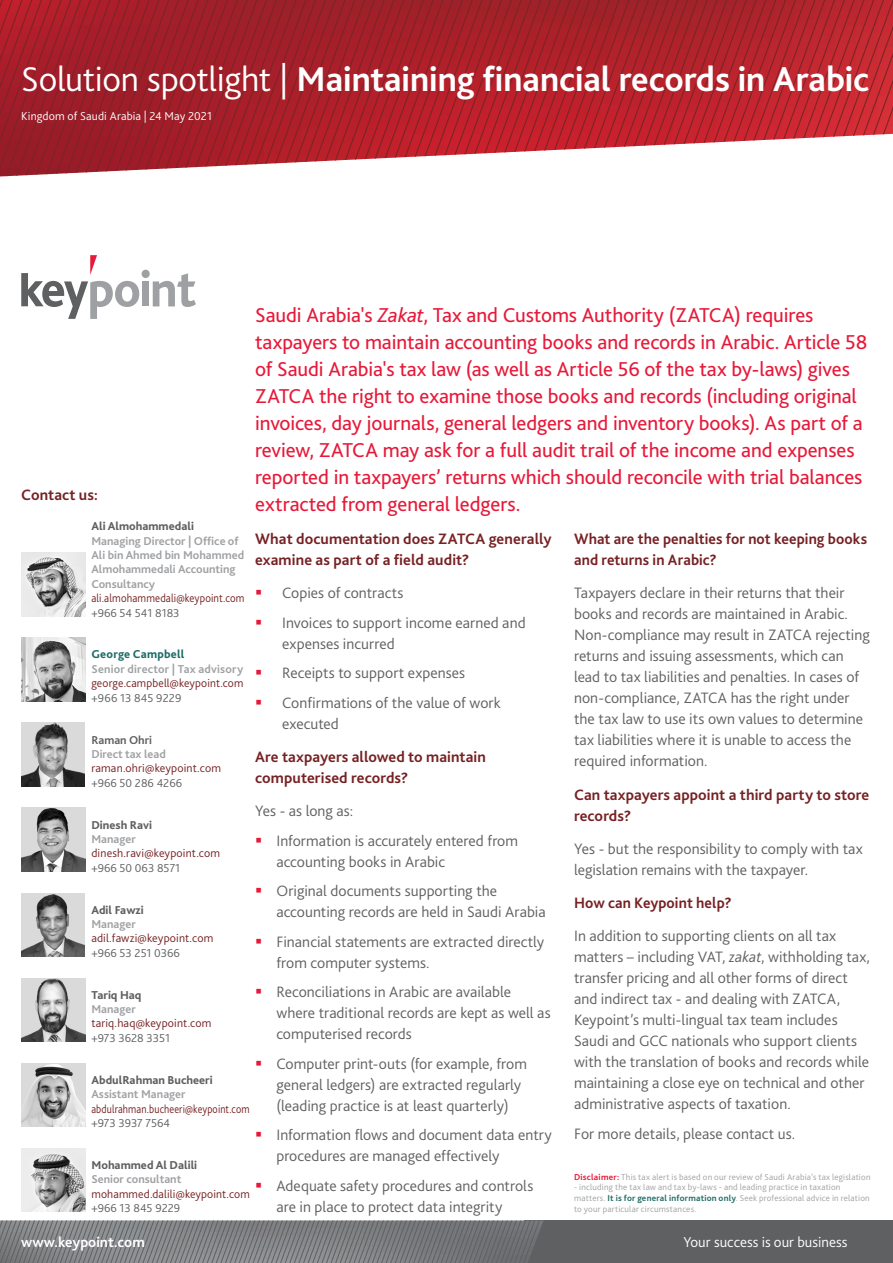
<style>
.page{position:relative;width:893px;height:1263px;background:#fff}
.page>*{position:absolute;margin:0;border:0;box-sizing:border-box;transform-origin:0 0}
.t1{font:700 36px "Bliss 2";color:#fff}
.t2{font:21px/27px "Bliss 2";letter-spacing:-.005em;color:#e71939}
.t3{font:300 15.75px/21px "Bliss 2";color:#5f6062}
.t4{font:700 15.75px/21px "Bliss 2";letter-spacing:.005em;color:#762123}
.t5{font:300 15px "Bliss 2";color:#fff}
.t6{font:700 15px "Bliss 2";color:#fff}
.t7{font:700 12px/14.4px "Bliss 2";color:#9fa1a4}
.t8{font:300 12px "Bliss 2";letter-spacing:.01em;color:#762123}
.t9{font:300 12px "Bliss 2";color:#5f6062}
.t10{font:800 12px "Bliss 2";color:#5f6062}
.t11{font:300 12px "Bliss 2";letter-spacing:.01em;color:#762123;scale:.85 1}
.t12{font:300 12px "Bliss 2";letter-spacing:.01em;color:#fff}
.t13{font:300 12px "Bliss 2";letter-spacing:.01em;color:#762123;scale:.9 1}
.t14{font:800 12px "Bliss 2";letter-spacing:.015em;color:#1e6c68}
.t15{font:300 12px "Bliss 2";letter-spacing:.02em;color:#5f6062}
.t16{font:700 12px "Bliss 2";color:#5f6062}
.t17{font:300 9px/10.8px "Bliss 2";letter-spacing:.02em;color:#9fa1a4}
.s1{font-weight:300}
.s2{font-style:italic}
.s3{font-weight:700;color:#e71939}
.s4{font-weight:700;color:#1e6c68}
</style>
<div class="page">
<svg style="left:0;top:0;width:893px;height:176px;background:#b43b43"></svg>
<div style="left:142px;top:270px;width:8px;height:8px;background:#9ea0a3;border-radius:50%"></div>
<div style="left:142px;top:281px;width:7px;height:25px;background:#9ea0a3"></div>
<svg style="left:153px;top:273px;width:43px;height:34px"></svg>
<svg style="left:21px;top:255px;width:118px;height:64px"></svg>
<div style="left:525px;top:1220px;width:368px;height:43px;background:#5f6062"></div>
<svg style="left:0;top:1220px;width:543px;height:43px;background:#7b7d7f"></svg>
<img style="left:21px;top:723px;width:64px;height:64px">
<img style="left:21px;top:978px;width:64px;height:64px">
<img style="left:21px;top:1063px;width:64px;height:64px">
<img style="left:21px;top:553px;width:64px;height:64px">
<img style="left:21px;top:1148px;width:64px;height:64px">
<img style="left:21px;top:808px;width:64px;height:64px">
<img style="left:21px;top:893px;width:64px;height:64px">
<img style="left:21px;top:638px;width:64px;height:64px">
<p class="t1" style="left:21px;top:57px;width:849px"><span class="s1">Solution spotlight |</span> Maintaining financial records in Arabic</p>
<p class="t12" style="left:21px;top:109px;width:192px">Kingdom of Saudi Arabia | 24 May 2021</p>
<p class="t4" style="left:21px;top:484px;width:78px">Contact us:</p>
<p class="t2" style="left:255px;top:301px;width:614px">Saudi Arabia's <span class="s2">Zakat</span>, Tax and Customs Authority (ZATCA) requires taxpayers to maintain accounting books and records in Arabic. Article 58 of Saudi Arabia's tax law (as well as Article 56 of the tax by-laws) gives ZATCA the right to examine those books and records (including original invoices, day journals, general ledgers and inventory books). As part of a review, ZATCA may ask for a full audit trail of the income and expenses reported in taxpayers’ returns which should reconcile with trial balances extracted from general ledgers.</p>
<p class="t10" style="left:91px;top:519px;width:104px">Ali Almohammedali</p>
<p class="t7" style="left:91px;top:533px;width:154px">Managing Director | Office of<br>Ali bin Ahmed bin Mohammed<br>Almohammedali Accounting<br>Consultancy</p>
<p class="t13" style="left:91px;top:591px;width:172px">ali.almohammedali@keypoint.com</p>
<p class="t9" style="left:91px;top:605px;width:90px">+966 54 541 8183</p>
<p class="t14" style="left:91px;top:647px;width:94px">George Campbell</p>
<p class="t7" style="left:91px;top:662px;width:153px">Senior director | Tax advisory</p>
<p class="t8" style="left:91px;top:676px;width:154px">george.campbell@keypoint.com</p>
<p class="t15" style="left:91px;top:690px;width:92px">+966 13 845 9229</p>
<p class="t16" style="left:91px;top:732px;width:62px">Raman Ohri</p>
<p class="t7" style="left:91px;top:747px;width:76px">Direct tax lead</p>
<p class="t8" style="left:91px;top:761px;width:131px">raman.ohri@keypoint.com</p>
<p class="t9" style="left:91px;top:775px;width:92px">+966 50 286 4266</p>
<p class="t4" style="left:255px;top:528px;width:298px">What documentation does ZATCA generally examine as part of a field audit?</p>
<p class="t3" style="left:282px;top:583px;width:123px">Copies of contracts</p>
<p class="t3" style="left:282px;top:612px;width:245px">Invoices to support income earned and expenses incurred</p>
<p class="t3" style="left:282px;top:663px;width:185px">Receipts to support expenses</p>
<p class="t3" style="left:282px;top:692px;width:220px">Confirmations of the value of work executed</p>
<p class="t4" style="left:255px;top:746px;width:232px">Are taxpayers allowed to maintain computerised records?</p>
<p class="t3" style="left:255px;top:801px;width:100px">Yes - as long as:</p>
<p class="t3" style="left:276px;top:830px;width:243px">Information is accurately entered from accounting books in Arabic</p>
<p class="t3" style="left:276px;top:881px;width:271px">Original documents supporting the accounting records are held in Saudi Arabia</p>
<p class="t3" style="left:276px;top:931px;width:269px">Financial statements are extracted directly from computer systems.</p>
<p class="t3" style="left:276px;top:982px;width:276px">Reconciliations in Arabic are available where traditional records are kept as well as computerised records</p>
<p class="t3" style="left:276px;top:1053px;width:252px">Computer print-outs (for example, from general ledgers) are extracted regularly (leading practice is at least quarterly)</p>
<p class="t3" style="left:276px;top:1125px;width:277px">Information flows and document data entry procedures are managed effectively</p>
<p class="t3" style="left:276px;top:1175px;width:258px">Adequate safety procedures and controls are in place to protect data integrity</p>
<p class="t10" style="left:91px;top:817px;width:62px">Dinesh Ravi</p>
<p class="t7" style="left:91px;top:832px;width:46px">Manager</p>
<p class="t8" style="left:91px;top:846px;width:130px">dinesh.ravi@keypoint.com</p>
<p class="t9" style="left:91px;top:860px;width:90px">+966 50 063 8571</p>
<p class="t10" style="left:91px;top:902px;width:54px">Adil Fawzi</p>
<p class="t7" style="left:91px;top:917px;width:46px">Manager</p>
<p class="t8" style="left:91px;top:931px;width:123px">adil.fawzi@keypoint.com</p>
<p class="t9" style="left:91px;top:945px;width:90px">+966 53 251 0366</p>
<p class="t10" style="left:91px;top:987px;width:51px">Tariq Haq</p>
<p class="t7" style="left:91px;top:1002px;width:46px">Manager</p>
<p class="t8" style="left:91px;top:1016px;width:122px">tariq.haq@keypoint.com</p>
<p class="t9" style="left:91px;top:1030px;width:80px">+973 3628 3351</p>
<p class="t10" style="left:91px;top:1072px;width:123px">AbdulRahman Bucheeri</p>
<p class="t7" style="left:91px;top:1087px;width:96px">Assistant Manager</p>
<p class="t11" style="left:91px;top:1101px;width:188px">abdulrahman.bucheeri@keypoint.com</p>
<p class="t9" style="left:91px;top:1115px;width:80px">+973 3937 7564</p>
<p class="t10" style="left:91px;top:1157px;width:107px">Mohammed Al Dalili</p>
<p class="t7" style="left:91px;top:1172px;width:91px">Senior consultant</p>
<p class="t8" style="left:91px;top:1186px;width:160px">mohammed.dalili@keypoint.com</p>
<p class="t9" style="left:91px;top:1200px;width:90px">+966 13 845 9229</p>
<p class="t4" style="left:574px;top:528px;width:295px">What are the penalties for not keeping books and returns in Arabic?</p>
<p class="t3" style="left:574px;top:583px;width:297px">Taxpayers declare in their returns that their books and records are maintained in Arabic.<br>Non-compliance may result in ZATCA rejecting returns and issuing assessments, which can lead to tax liabilities and penalties. In cases of non-compliance, ZATCA has the right under the tax law to use its own values to determine tax liabilities where it is unable to access the required information.</p>
<p class="t4" style="left:574px;top:784px;width:297px">Can taxpayers appoint a third party to store records?</p>
<p class="t3" style="left:574px;top:838px;width:290px">Yes - but the responsibility to comply with tax legislation remains with the taxpayer.</p>
<p class="t4" style="left:574px;top:892px;width:159px">How can Keypoint help?</p>
<p class="t3" style="left:574px;top:925px;width:297px">In addition to supporting clients on all tax matters – including VAT, <span class="s2">zakat</span>, withholding tax, transfer pricing and all other forms of direct and indirect tax - and dealing with ZATCA, Keypoint’s multi-lingual tax team includes Saudi and GCC nationals who support clients with the translation of books and records while maintaining a close eye on technical and other administrative aspects of taxation.</p>
<p class="t3" style="left:574px;top:1123px;width:223px">For more details, please contact us.</p>
<p class="t17" style="left:574px;top:1171px;width:298px"><span class="s3">Disclaimer:</span> This tax alert is based on our review of Saudi Arabia’s tax legislation</p>
<p class="t17" style="left:574px;top:1182px;width:297px">- including the tax law and tax by-laws - and leading practice in taxation matters. <span class="s4">It is for general information only</span>. Seek professional advice in relation to your particular circumstances.</p>
<p class="t6" style="left:21px;top:1233px;width:125px">www.keypoint.com</p>
<p class="t5" style="left:683px;top:1233px;width:166px">Your success is our business</p>
</div>
